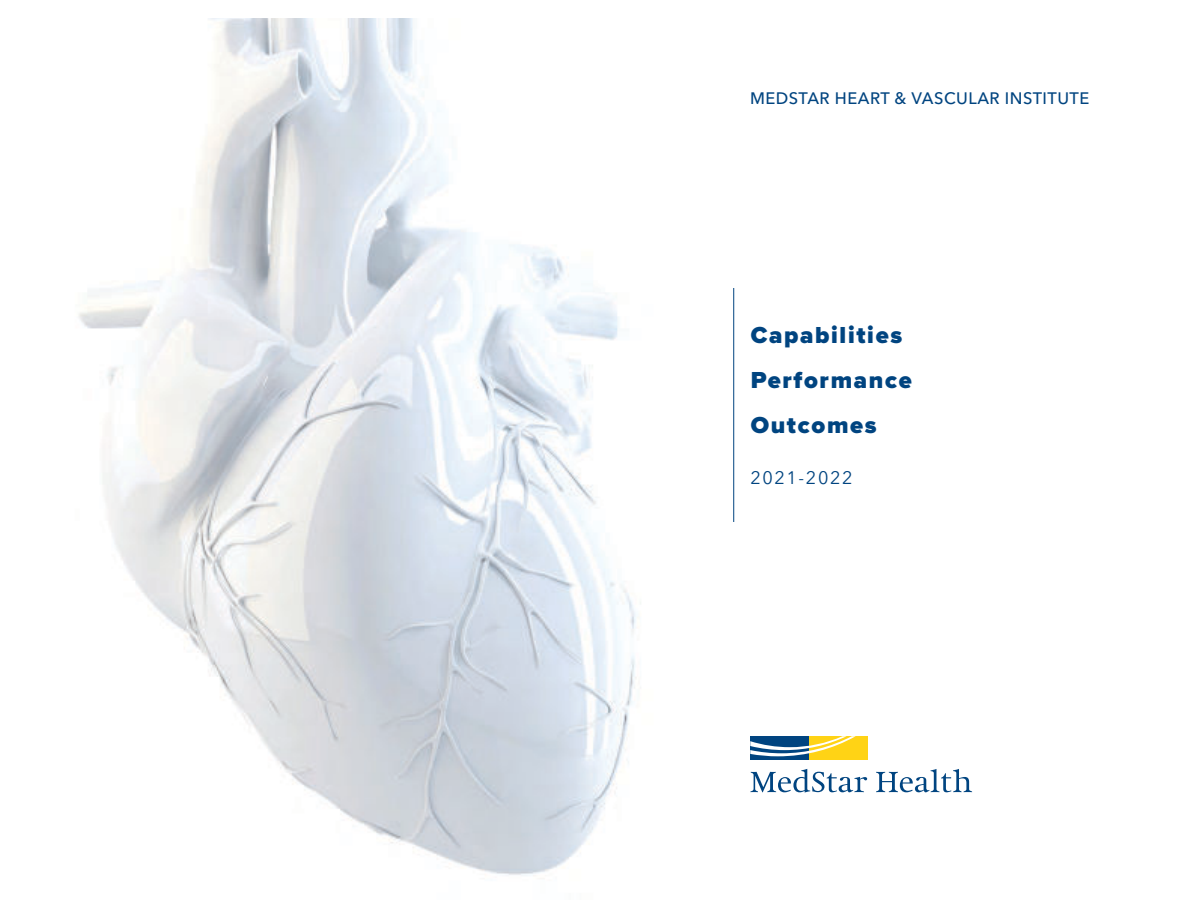
<style>
.page{position:relative;width:1188px;height:918px;background:#fff}
.page>*{position:absolute;margin:0;border:0;box-sizing:border-box;transform-origin:0 0}
.t1{font:900 24px/45px "Proxima Nova";letter-spacing:.07em;color:#004480}
.t2{font:18px "Avenir Next LT Pro";letter-spacing:.09em;color:#004480}
.t3{font:500 16.5px "Avenir Next LT Pro";letter-spacing:.03em;color:#004480}
</style>
<div class="page">
<img style="left:79px;top:18px;width:562px;height:857px">
<hr style="left:733px;top:288px;width:1px;height:234px;background:#004480">
<svg style="left:750px;top:769px;width:117px;height:24px"></svg>
<svg style="left:876px;top:769px;width:96px;height:23px"></svg>
<div style="left:809px;top:736px;width:59px;height:24px;background:#ffd315"></div>
<div style="left:750px;top:736px;width:59px;height:24px;background:#004480"></div>
<svg style="left:750px;top:736px;width:106px;height:20px"></svg>
<p class="t3" style="left:750px;top:91px;width:341px">MEDSTAR HEART &amp; VASCULAR INSTITUTE</p>
<p class="t1" style="left:751px;top:314px;width:163px">Capabilities<br>Performance<br>Outcomes</p>
<p class="t2" style="left:750px;top:469px;width:104px">2021-2022</p>
</div>
